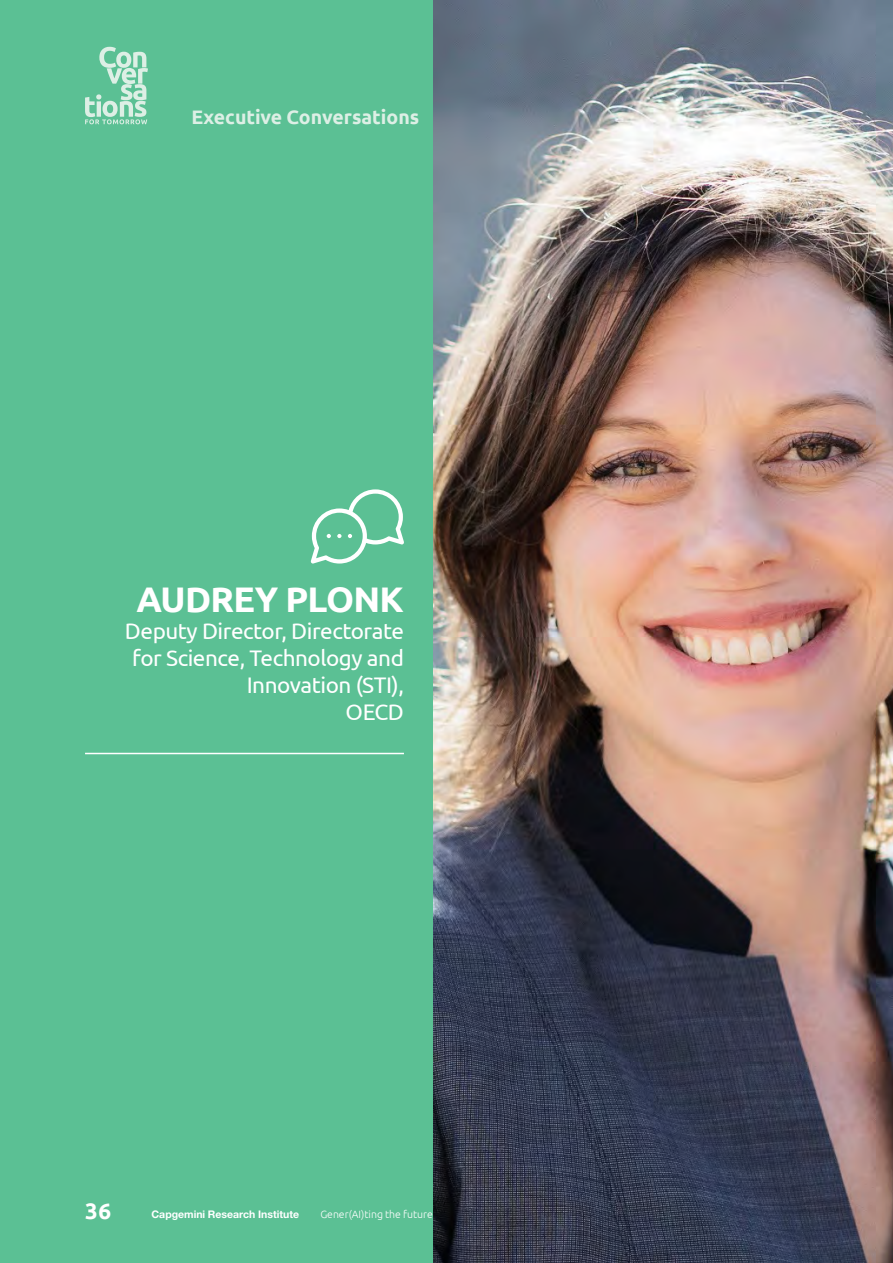
<style>
.page{position:relative;width:893px;height:1263px;background:#fff}
.page>*{position:absolute;margin:0;border:0;box-sizing:border-box;transform-origin:0 0}
.t1{font:700 35.55px "Ubuntu";letter-spacing:-.02em;color:#fff}
.t2{font:22.5px/27px "Ubuntu";letter-spacing:-.02em;color:#fff;text-align:right}
.t3{font:700 22.5px "Ubuntu";color:#fff}
.t4{font:700 19.5px "Ubuntu";color:#ddefe5}
.t5{font:700 10.5px "Helvetica Neue LT Std";color:#fff}
.t6{font:300 10.5px "Ubuntu";color:#fff}
</style>
<div class="page">
<div style="left:0;top:0;width:433px;height:1263px;background:#5bc094"></div>
<img style="left:433px;top:0;width:460px;height:1263px">
<svg style="left:85px;top:47px;width:63px;height:77px"></svg>
<svg style="left:311px;top:489px;width:93px;height:74px"></svg>
<hr style="left:85px;top:753px;width:319px;height:1px;background:#fff">
<p class="t4" style="left:191px;top:106px;width:230px">Executive Conversations</p>
<h1 class="t1" style="left:136px;top:578px;width:269px">AUDREY PLONK</h1>
<p class="t2" style="left:125px;top:617px;width:280px">Deputy Director, Directorate for Science, Technology and<br>Innovation (STI),<br>OECD</p>
<p class="t3" style="left:85px;top:1197px;width:28px">36</p>
<p class="t5" style="left:152px;top:1207px;width:149px">Capgemini Research Institute</p>
<p class="t6" style="left:320px;top:1208px;width:114px">Gener(AI)ting the future</p>
</div>
